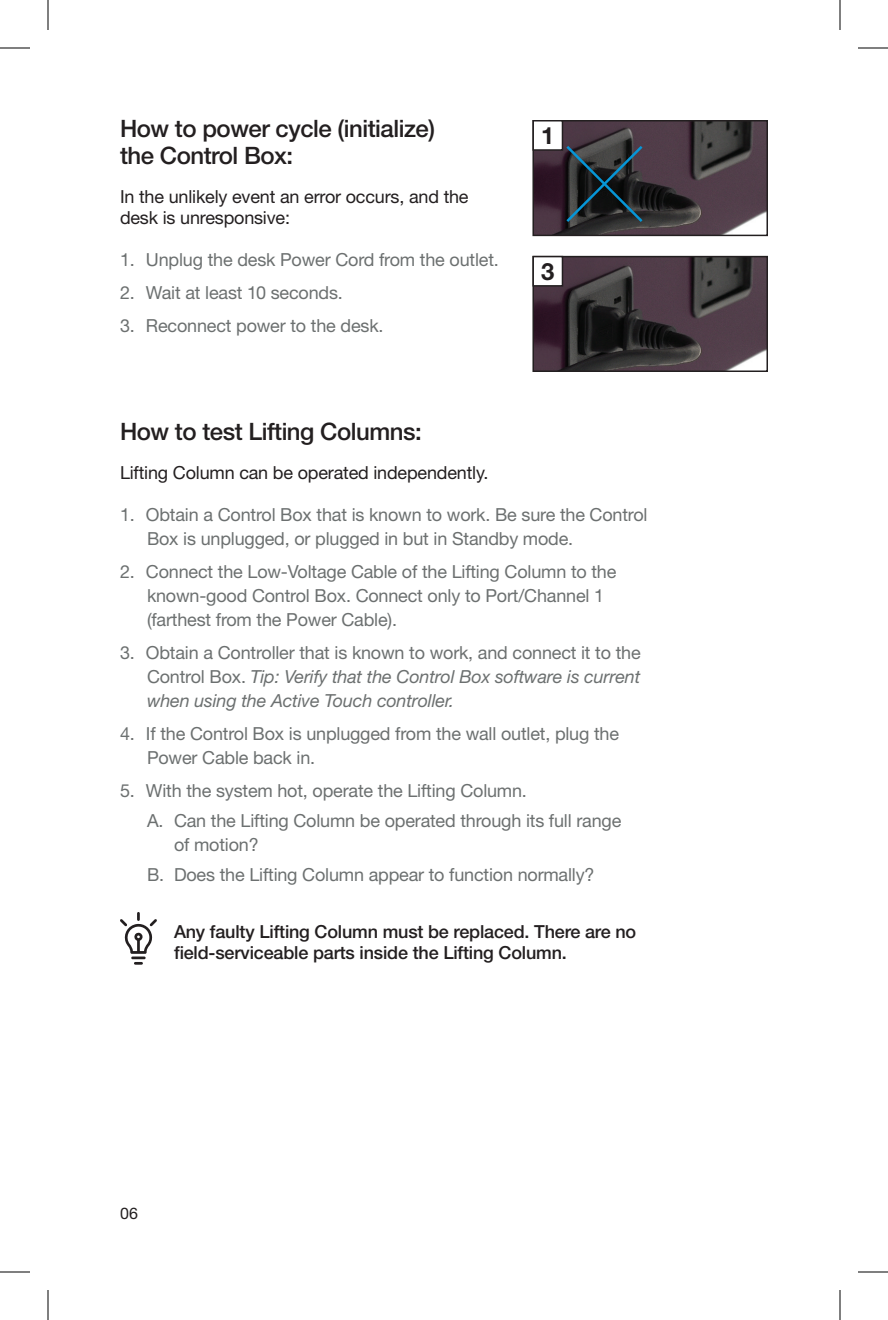
<style>
.page{position:relative;width:888px;height:1320px;background:#fff}
.page>*{position:absolute;margin:0;border:0;box-sizing:border-box;transform-origin:0 0}
.t1{font:500 24px/27px "Helvetica Neue LT Pro";letter-spacing:-.02em;color:#231f20}
.t2{font:700 23.8px "Helvetica Neue LT Pro";color:#231f20}
.t3{font:18px/24px "Helvetica Neue LT Pro";letter-spacing:-.01em;color:#6c7070}
.t4{font:italic 18px/24px "Helvetica Neue LT Pro";letter-spacing:-.01em;color:#6c7070;text-align:justify}
.t5{font:18px/21px "Helvetica Neue LT Pro";letter-spacing:-.01em;color:#231f20}
.t6{font:500 18px/21px "Helvetica Neue LT Pro";letter-spacing:-.01em;color:#231f20}
.t7{font:16px "Helvetica Neue LT Pro";color:#231f20}
.s1{font-style:normal}
</style>
<div class="page">
<img style="left:535px;top:123px;width:230px;height:110px">
<div style="left:532px;top:120px;width:236px;height:116px;border:2px solid #231f20"></div>
<div style="left:533px;top:121px;width:29px;height:29px;background:#fff"></div>
<div style="left:532px;top:120px;width:31px;height:31px;border:2px solid #231f20"></div>
<svg style="left:564px;top:143px;width:81px;height:82px;background:#283137"></svg>
<img style="left:535px;top:259px;width:230px;height:110px">
<div style="left:532px;top:256px;width:236px;height:116px;border:2px solid #231f20"></div>
<div style="left:533px;top:257px;width:29px;height:29px;background:#fff"></div>
<div style="left:532px;top:256px;width:31px;height:31px;border:2px solid #231f20"></div>
<svg style="left:120px;top:912px;width:37px;height:53px"></svg>
<hr style="left:0;top:48px;width:30px;height:1px;background:#000">
<hr style="left:858px;top:48px;width:30px;height:1px;background:#000">
<hr style="left:0;top:1272px;width:30px;height:1px;background:#000">
<hr style="left:858px;top:1272px;width:30px;height:1px;background:#000">
<hr style="left:48px;top:0;width:1px;height:30px;background:#000">
<hr style="left:48px;top:1290px;width:1px;height:30px;background:#000">
<hr style="left:840px;top:0;width:1px;height:30px;background:#000">
<hr style="left:840px;top:1290px;width:1px;height:30px;background:#000">
<h1 class="t1" style="left:120px;top:115px;width:317px">How to power cycle (initialize) the Control Box:</h1>
<p class="t5" style="left:120px;top:186px;width:350px">In the unlikely event an error occurs, and the desk is unresponsive:</p>
<p class="t3" style="left:120px;top:248px;width:380px">1. Unplug the desk Power Cord from the outlet.</p>
<p class="t3" style="left:120px;top:281px;width:224px">2. Wait at least 10 seconds.</p>
<p class="t3" style="left:120px;top:314px;width:265px">3. Reconnect power to the desk.</p>
<h2 class="t2" style="left:541px;top:120px;width:15px">1</h2>
<h2 class="t2" style="left:541px;top:256px;width:15px">3</h2>
<h1 class="t1" style="left:120px;top:418px;width:303px">How to test Lifting Columns:</h1>
<p class="t5" style="left:120px;top:462px;width:370px">Lifting Column can be operated independently.</p>
<p class="t3" style="left:147px;top:503px;width:502px;text-indent:-27px">1. Obtain a Control Box that is known to work. Be sure the Control<br>Box is unplugged, or plugged in but in Standby mode.</p>
<p class="t3" style="left:147px;top:560px;width:471px;text-indent:-27px">2. Connect the Low-Voltage Cable of the Lifting Column to the known-good Control Box. Connect only to Port/Channel 1 (farthest from the Power Cable).</p>
<p class="t4" style="left:147px;top:640px;width:495px;text-indent:-27px"><span class="s1">3. Obtain a Controller that is known to work, and connect it to the Control Box.</span> Tip: Verify that the Control Box software is current when using the Active Touch controller.</p>
<p class="t3" style="left:147px;top:721px;width:474px;text-indent:-27px">4. If the Control Box is unplugged from the wall outlet, plug the<br>Power Cable back in.</p>
<p class="t3" style="left:147px;top:776px;width:476px;line-height:29.8px;text-indent:-27px">5. With the system hot, operate the Lifting Column.<br>A. Can the Lifting Column be operated through its full range</p>
<p class="t3" style="left:147px;top:829px;width:449px;line-height:29.8px;text-indent:27px">of motion?<br>B. Does the Lifting Column appear to function normally?</p>
<p class="t6" style="left:174px;top:921px;width:464px">Any faulty Lifting Column must be replaced. There are no field-serviceable parts inside the Lifting Column.</p>
<p class="t7" style="left:120px;top:1204px;width:20px">06</p>
</div>
